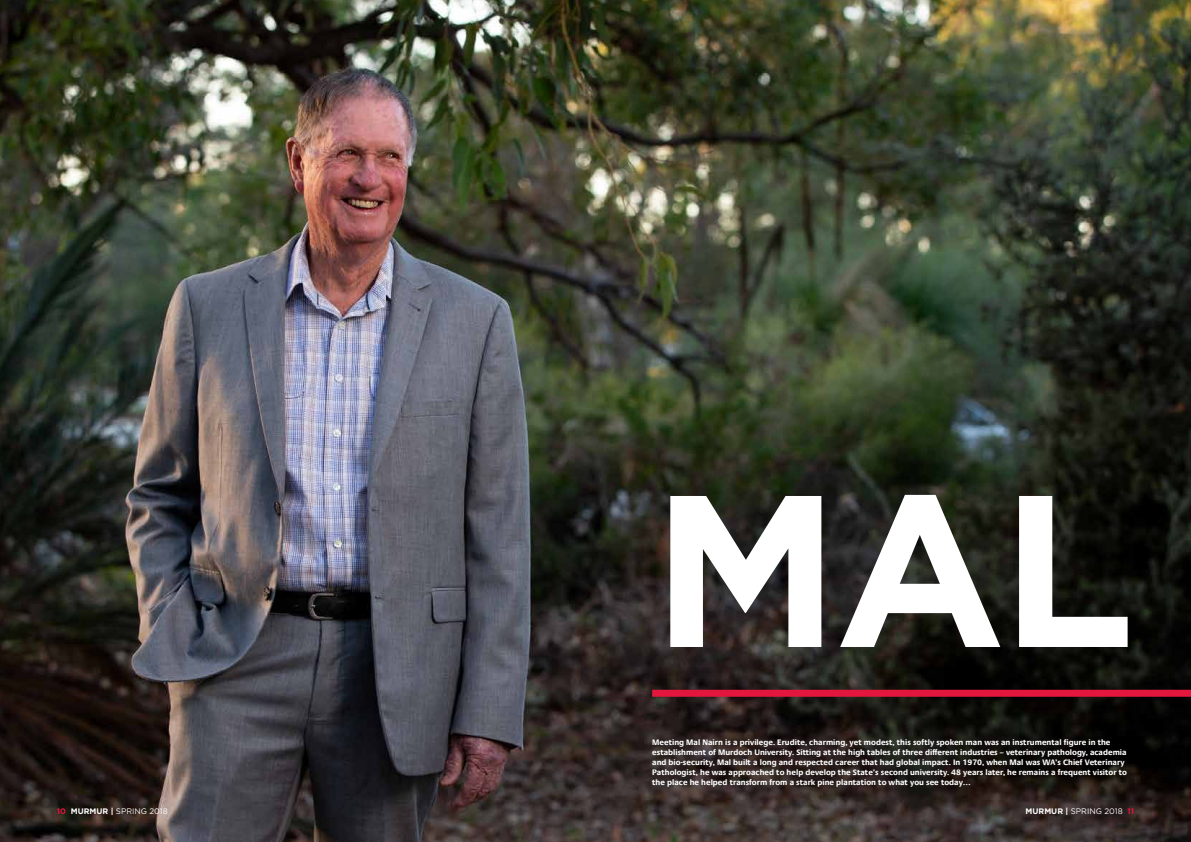
<style>
.page{position:relative;width:1191px;height:842px;background:#fff}
.page>*{position:absolute;margin:0;border:0;box-sizing:border-box;transform-origin:0 0}
.t1{font:700 215.7px "Gotham";color:#fff}
.t2{font:700 8px/10px "Praxis Com";color:#fff}
.t3{font:8px "Gotham";color:#fff}
.s1{font-weight:700;color:#e3173e}
.s2{font-weight:700}
</style>
<div class="page">
<img style="left:0;top:0;width:1191px;height:842px">
<div style="left:652px;top:690px;width:539px;height:7px;background:#e3173e"></div>
<h1 class="t1" style="left:652px;top:428px;width:484px">MAL</h1>
<p class="t2" style="left:652px;top:737px;width:476px">Meeting Mal Nairn is a privilege. Erudite, charming, yet modest, this softly spoken man was an instrumental figure in the establishment of Murdoch University. Sitting at the high tables of three different industries – veterinary pathology, academia and bio-security, Mal built a long and respected career that had global impact. In 1970, when Mal was WA’s Chief Veterinary Pathologist, he was approached to help develop the State’s second university. 48 years later, he remains a frequent visitor to the place he helped transform from a stark pine plantation to what you see today…</p>
<p class="t3" style="left:57px;top:806px;width:113px"><span class="s1">10</span> <span class="s2">MURMUR |</span> SPRING 2018</p>
<p class="t3" style="left:1025px;top:806px;width:110px"><span class="s2">MURMUR |</span> SPRING 2018 <span class="s1">11</span></p>
</div>
